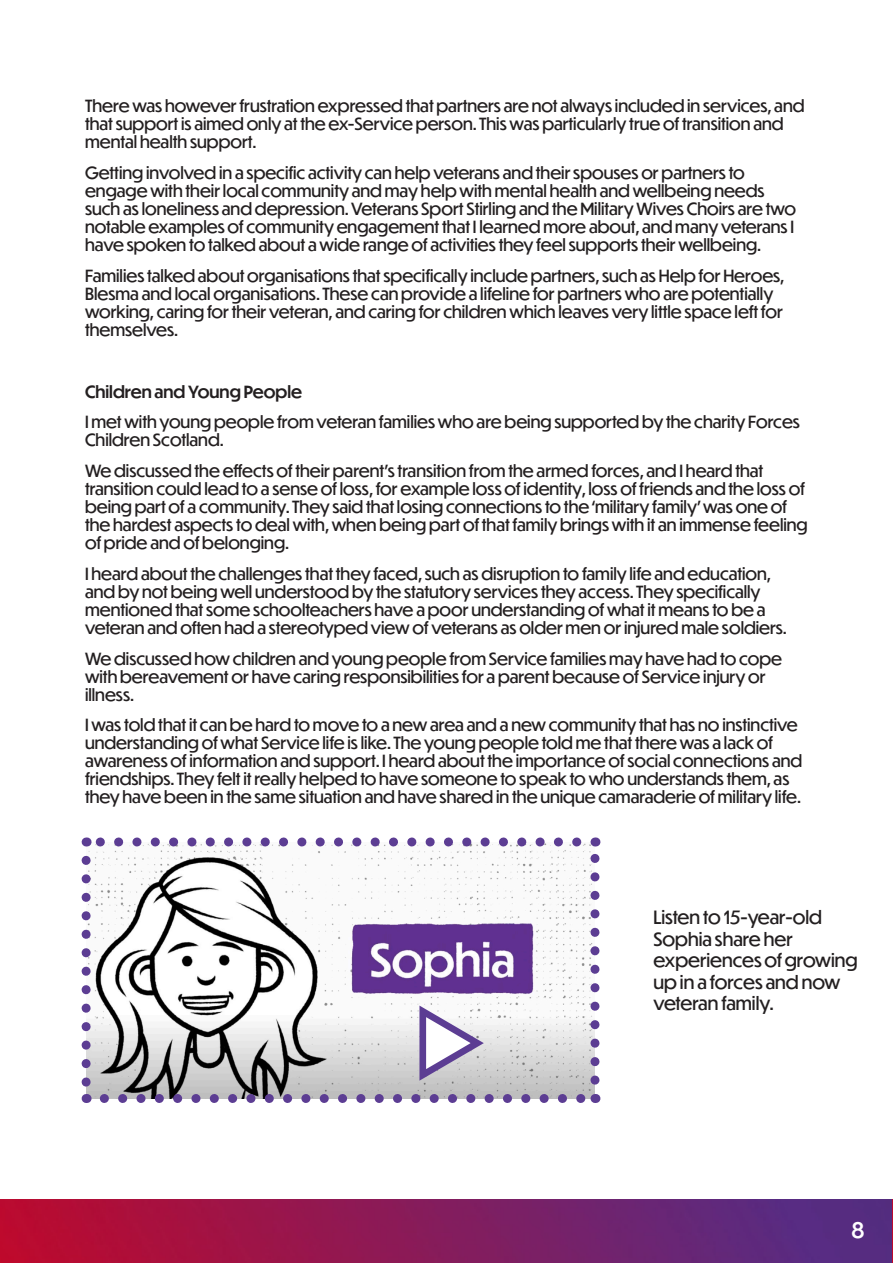
<style>
.page{position:relative;width:893px;height:1263px;background:#fff}
.page>*{position:absolute;margin:0;border:0;box-sizing:border-box;transform-origin:0 0}
.t1{font:500 21px "Dunbar Tall";color:#fff}
.t2{font:18px/21.6px "Dunbar Tall";color:#231f20}
._8_Content_black_Roboto{font:16.5px/18px "Dunbar Tall";color:#231f20}
._8_Content_black_Roboto-2{font:500 16.5px "Dunbar Tall";color:#231f20}
</style>
<div class="page">
<img style="left:0;top:1199px;width:893px;height:64px">
<img style="left:86px;top:842px;width:509px;height:256px">
<svg style="left:104px;top:1094px;width:482px;height:9px"></svg>
<svg style="left:95px;top:837px;width:482px;height:9px"></svg>
<svg style="left:82px;top:860px;width:9px;height:243px"></svg>
<svg style="left:590px;top:837px;width:9px;height:243px"></svg>
<svg style="left:416px;top:1000px;width:70px;height:86px"></svg>
<p class="_8_Content_black_Roboto" style="left:85px;top:97px;width:721px">There was however frustration expressed that partners are not always included in services, and that support is aimed only at the ex-Service person. This was particularly true of transition and mental health support.</p>
<p class="_8_Content_black_Roboto" style="left:85px;top:163px;width:712px">Getting involved in a specific activity can help veterans and their spouses or partners to engage with their local community and may help with mental health and wellbeing needs such as loneliness and depression. Veterans Sport Stirling and the Military Wives Choirs are two notable examples of community engagement that I learned more about, and many veterans I have spoken to talked about a wide range of activities they feel supports their wellbeing.</p>
<p class="_8_Content_black_Roboto" style="left:85px;top:266px;width:701px">Families talked about organisations that specifically include partners, such as Help for Heroes, Blesma and local organisations. These can provide a lifeline for partners who are potentially working, caring for their veteran, and caring for children which leaves very little space left for themselves.</p>
<p class="_8_Content_black_Roboto-2" style="left:85px;top:379px;width:218px">Children and Young People</p>
<p class="_8_Content_black_Roboto" style="left:85px;top:413px;width:716px">I met with young people from veteran families who are being supported by the charity Forces<br>Children Scotland.</p>
<p class="_8_Content_black_Roboto" style="left:85px;top:461px;width:724px">We discussed the effects of their parent’s transition from the armed forces, and I heard that transition could lead to a sense of loss, for example loss of identity, loss of friends and the loss of being part of a community. They said that losing connections to the ‘military family’ was one of the hardest aspects to deal with, when being part of that family brings with it an immense feeling of pride and of belonging.</p>
<p class="_8_Content_black_Roboto" style="left:85px;top:564px;width:703px">I heard about the challenges that they faced, such as disruption to family life and education, and by not being well understood by the statutory services they access. They specifically mentioned that some schoolteachers have a poor understanding of what it means to be a veteran and often had a stereotyped view of veterans as older men or injured male soldiers.</p>
<p class="_8_Content_black_Roboto" style="left:85px;top:649px;width:698px">We discussed how children and young people from Service families may have had to cope with bereavement or have caring responsibilities for a parent because of Service injury or illness.</p>
<p class="_8_Content_black_Roboto" style="left:85px;top:716px;width:719px">I was told that it can be hard to move to a new area and a new community that has no instinctive understanding of what Service life is like. The young people told me that there was a lack of awareness of information and support. I heard about the importance of social connections and friendships. They felt it really helped to have someone to speak to who understands them, as they have been in the same situation and have shared in the unique camaraderie of military life.</p>
<p class="t2" style="left:653px;top:906px;width:206px">Listen to 15-year-old<br>Sophia share her experiences of growing up in a forces and now veteran family.</p>
<p class="t1" style="left:852px;top:1215px;width:14px">8</p>
</div>
